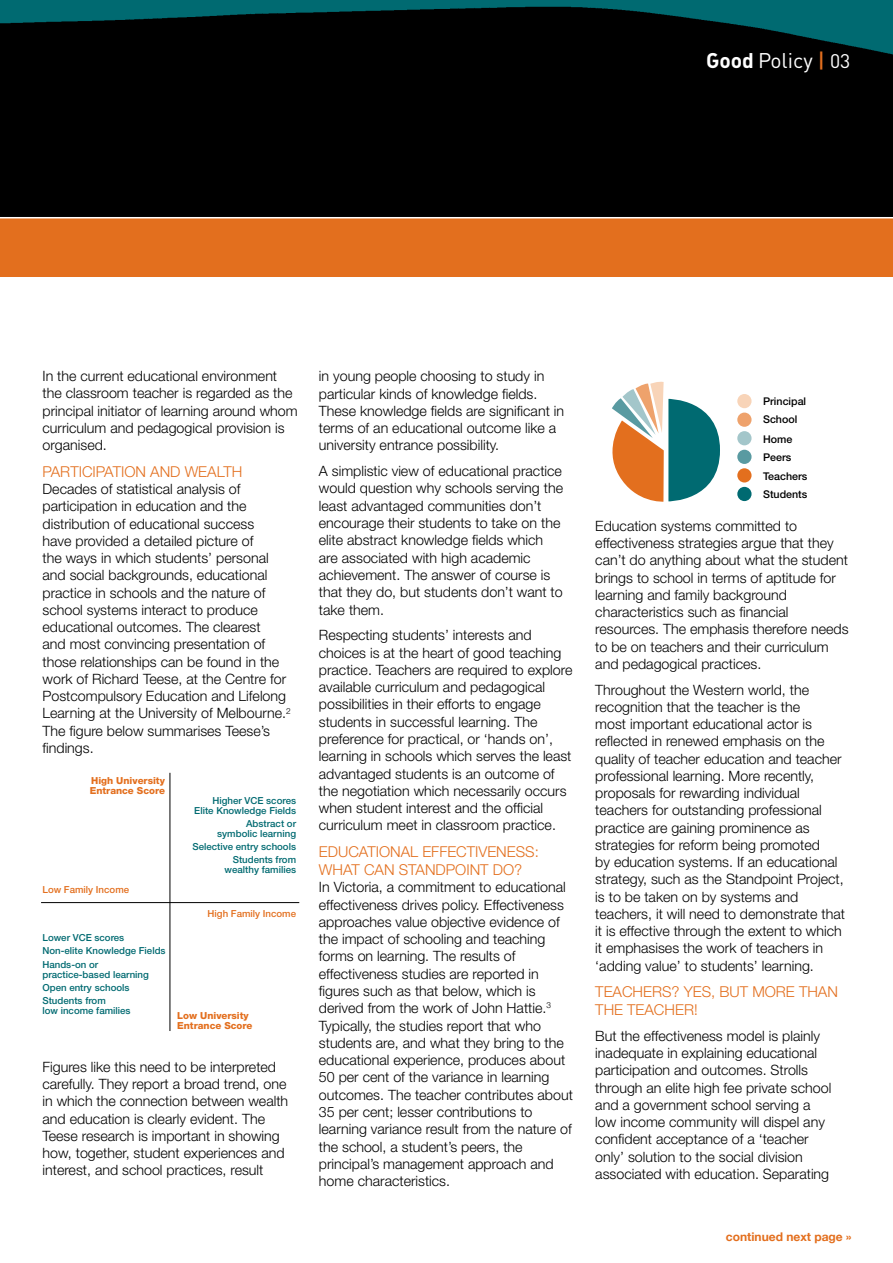
<style>
.page{position:relative;width:893px;height:1263px;background:#fff}
.page>*{position:absolute;margin:0;border:0;box-sizing:border-box;transform-origin:0 0}
.t1{font:21px "DIN";color:#fff}
.t2{font:300 15px/18px "Helvetica Neue";color:#e36f1e}
.t3{font:300 14.25px/17.2px "Helvetica Neue";color:#000}
.t4{font:700 12px "Helvetica Neue";color:#e36f1e}
.t5{font:500 10.65px "Helvetica Neue";color:#000}
.t6{font:500 9.75px/13.2px "Helvetica Neue";color:#006a71;text-align:right}
.t7{font:800 9.75px/10.1px "Helvetica Neue";color:#e36f1e}
.t8{font:500 9.75px "Helvetica Neue";color:#e36f1e}
.s1{font-weight:700}
.s2{font-weight:500;color:#e36f1e}
.s3{font-size:19.5px}
</style>
<div class="page">
<div style="left:0;top:218px;width:893px;height:58px;background:#e36f1e"></div>
<div style="left:0;top:0;width:893px;height:217px;background:#000"></div>
<img style="left:0;top:0;width:893px;height:55px">
<svg style="left:612px;top:382px;width:108px;height:120px"></svg>
<div style="left:737px;top:394px;width:14px;height:14px;background:#f8d4b8;border-radius:50%"></div>
<div style="left:737px;top:413px;width:14px;height:14px;background:#eea26c;border-radius:50%"></div>
<div style="left:737px;top:431px;width:14px;height:14px;background:#a3c6ca;border-radius:50%"></div>
<div style="left:737px;top:450px;width:14px;height:14px;background:#599aa1;border-radius:50%"></div>
<div style="left:737px;top:468px;width:14px;height:14px;background:#e36f1e;border-radius:50%"></div>
<div style="left:737px;top:487px;width:14px;height:14px;background:#006a71;border-radius:50%"></div>
<hr style="left:170px;top:773px;width:1px;height:258px;background:#000">
<hr style="left:41px;top:902px;width:258px;height:1px;background:#000">
<h1 class="t1" style="left:706px;top:48px;width:146px"><span class="s1">Good</span> Policy <span class="s2">|</span> <span class="s3">03</span></h1>
<p class="t3" style="left:43px;top:367px;width:257px">In the current educational environment the classroom teacher is regarded as the principal initiator of learning around whom curriculum and pedagogical provision is organised.</p>
<p class="t2" style="left:43px;top:462px;width:45px">Participa</p>
<p class="t2" style="left:113px;top:462px;width:131px">tio n and wealth</p>
<p class="t3" style="left:43px;top:480px;width:250px">Decades of statistical analysis of participation in education and the distribution of educational success<br>have provided a detailed picture of<br>the ways in which students’ personal and social backgrounds, educational practice in schools and the nature of school systems interact to produce educational outcomes. The clearest<br>and most convincing presentation of those relationships can be found in the work of Richard Teese, at the Centre for Postcompulsory Education and Lifelong Learning at the University of Melbourne.<sup>2<br></sup>The figure below summarises Teese’s findings.</p>
<p class="t7" style="left:90px;top:775px;width:77px">High University<br>Entrance Score</p>
<p class="t8" style="left:42px;top:884px;width:88px">Low Family Income</p>
<p class="t6" style="left:42px;top:931px;width:125px;text-align:left">Lower VCE scores<br>Non-elite Knowledge Fields<br>Hands-on or</p>
<p class="t6" style="left:42px;top:967px;width:108px;text-align:left">practice-based learning<br>Open entry schools<br>Students from</p>
<p class="t6" style="left:42px;top:1004px;width:90px">low income families</p>
<p class="t6" style="left:194px;top:795px;width:103px;line-height:10.1px">Higher VCE scores<br>Elite Knowledge Fields</p>
<p class="t6" style="left:217px;top:818px;width:80px;line-height:10.1px">Abstract or symbolic learning</p>
<p class="t6" style="left:192px;top:840px;width:105px">Selective entry schools<br>Students from</p>
<p class="t6" style="left:225px;top:863px;width:73px">wealthy families</p>
<p class="t8" style="left:208px;top:908px;width:90px">High Family Income</p>
<p class="t7" style="left:177px;top:1011px;width:77px">Low University<br>Entrance Score</p>
<p class="t3" style="left:43px;top:1058px;width:247px">Figures like this need to be interpreted carefully. They report a broad trend, one in which the connection between wealth and education is clearly evident. The Teese research is important in showing how, together, student experiences and interest, and school practices, result</p>
<p class="t3" style="left:319px;top:367px;width:247px">in young people choosing to study in particular kinds of knowledge fields.<br>These knowledge fields are significant in terms of an educational outcome like a university entrance possibility.</p>
<p class="t3" style="left:319px;top:462px;width:246px">A simplistic view of educational practice would question why schools serving the least advantaged communities don’t encourage their students to take on the elite abstract knowledge fields which are associated with high academic achievement. The answer of course is that they do, but students don’t want to take them.</p>
<p class="t3" style="left:319px;top:626px;width:255px">Respecting students’ interests and choices is at the heart of good teaching practice. Teachers are required to explore available curriculum and pedagogical possibilities in their efforts to engage students in successful learning. The preference for practical, or ‘hands on’, learning in schools which serves the least advantaged students is an outcome of the negotiation which necessarily occurs when student interest and the official curriculum meet in classroom practice.</p>
<p class="t2" style="left:319px;top:842px;width:221px">Ed ucatio nal effectiveness: what can Standpoi</p>
<p class="t2" style="left:470px;top:860px;width:54px">nt do?</p>
<p class="t3" style="left:319px;top:878px;width:255px">In Victoria, a commitment to educational effectiveness drives policy. Effectiveness approaches value objective evidence of the impact of schooling and teaching forms on learning. The results of effectiveness studies are reported in figures such as that below, which is derived from the work of John Hattie.<sup>3<br></sup>Typically, the studies report that who students are, and what they bring to the educational experience, produces about 50 per cent of the variance in learning outcomes. The teacher contributes about 35 per cent; lesser contributions to learning variance result from the nature of the school, a student’s peers, the principal’s management approach and home characteristics.</p>
<p class="t5" style="left:763px;top:395px;width:45px">Principal</p>
<p class="t5" style="left:763px;top:413px;width:36px">School</p>
<p class="t5" style="left:763px;top:433px;width:31px">Home</p>
<p class="t5" style="left:763px;top:451px;width:30px">Peers</p>
<p class="t5" style="left:763px;top:470px;width:46px">Teachers</p>
<p class="t5" style="left:763px;top:488px;width:46px">Students</p>
<p class="t3" style="left:595px;top:517px;width:255px">Education systems committed to effectiveness strategies argue that they can’t do anything about what the student brings to school in terms of aptitude for learning and family background characteristics such as financial resources. The emphasis therefore needs to be on teachers and their curriculum and pedagogical practices.</p>
<p class="t3" style="left:595px;top:680px;width:251px">Throughout the Western world, the recognition that the teacher is the<br>most important educational actor is reflected in renewed emphasis on the quality of teacher education and teacher professional learning. More recently, proposals for rewarding individual teachers for outstanding professional practice are gaining prominence as strategies for reform being promoted<br>by education systems. If an educational strategy, such as the Standpoint Project, is to be taken on by systems and teachers, it will need to demonstrate that it is effective through the extent to which it emphasises the work of teachers in ‘adding value’ to students’ learning.</p>
<p class="t2" style="left:595px;top:982px;width:169px">Teachers? Yes, but mor</p>
<p class="t2" style="left:786px;top:982px;width:53px">e than</p>
<p class="t2" style="left:595px;top:1000px;width:104px">the teacher!</p>
<p class="t3" style="left:595px;top:1027px;width:237px">But the effectiveness model is plainly inadequate in explaining educational participation and outcomes. Strolls through an elite high fee private school and a government school serving a low income community will dispel any confident acceptance of a ‘teacher only’ solution to the social division associated with education. Separating</p>
<p class="t4" style="left:726px;top:1229px;width:127px">continued next page »</p>
</div>
